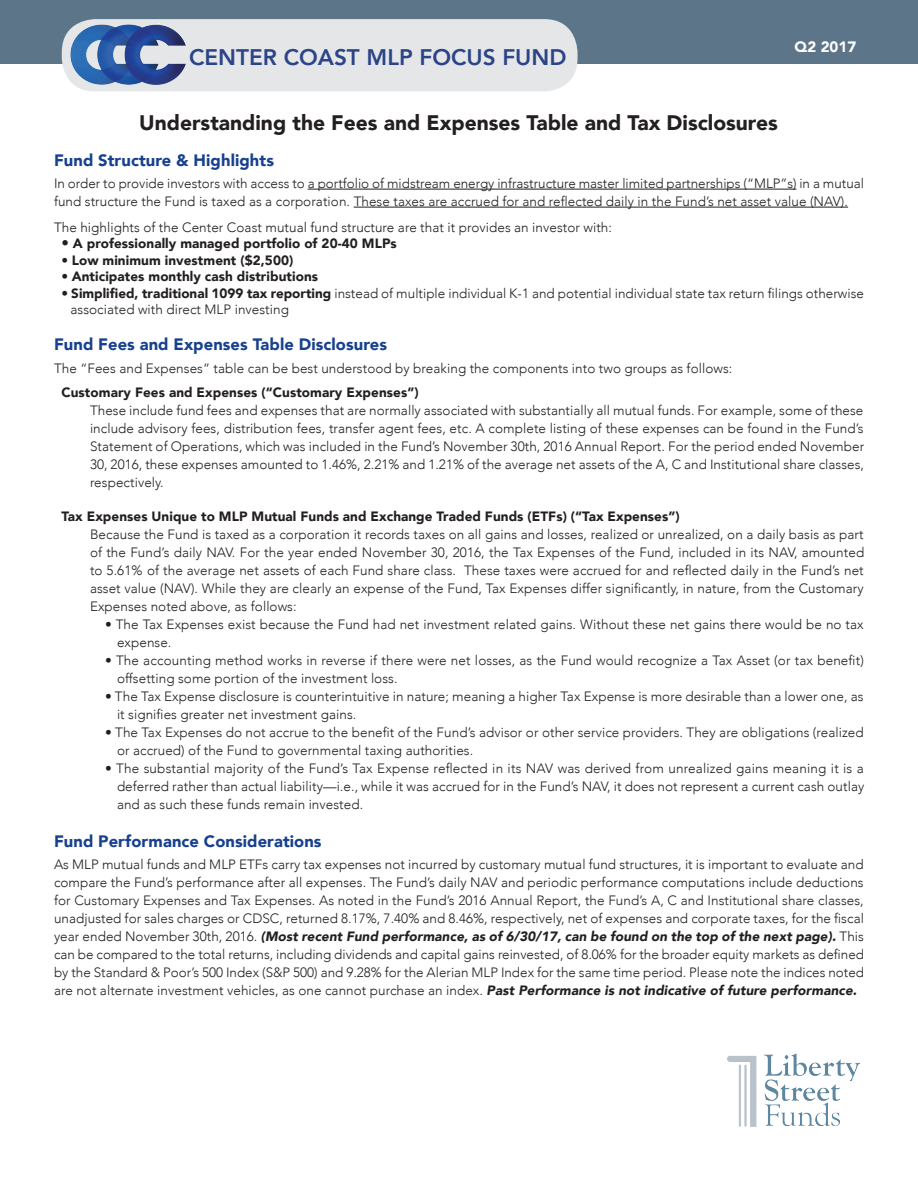
<style>
.page{position:relative;width:918px;height:1188px;background:#fff}
.page>*{position:absolute;margin:0;border:0;box-sizing:border-box;transform-origin:0 0}
.t1{font:800 22.5px "Avenir";color:#2b4488}
.t2{font:900 21px "Avenir";color:#231f20}
.t3{font:900 16.5px "Avenir";letter-spacing:.005em;color:#17418e}
.t4{font:900 15px "Avenir";color:#fff}
.t5{font:300 13.5px/18px "Avenir";letter-spacing:.005em;color:#231f20}
.t6{font:900 13.5px "Avenir";letter-spacing:.005em;color:#231f20}
.s1{font-weight:300;font-size:15px}
.s2{font-weight:300}
.s3{font-weight:900}
.s4{font-weight:900;font-style:italic}
</style>
<div class="page">
<hr style="left:308px;top:189px;width:488px;height:1px;background:#231f20">
<hr style="left:354px;top:207px;width:494px;height:1px;background:#231f20">
<div style="left:0;top:0;width:918px;height:64px;background:#5d7589"></div>
<div style="left:62px;top:19px;width:516px;height:72px;background:#e5e6e7;border-radius:33px"></div>
<img style="left:67px;top:23px;width:119px;height:62px">
<img style="left:728px;top:1053px;width:131px;height:74px">
<p class="t1" style="left:189px;top:40px;width:379px">CENTER COAST MLP FOCUS FUND</p>
<p class="t4" style="left:795px;top:34px;width:63px">Q2 2017</p>
<p class="t2" style="left:139px;top:104px;width:640px">Understanding the Fees and Expenses Table and Tax Disclosures</p>
<p class="t3" style="left:54px;top:146px;width:222px">Fund Structure &amp; Highlights</p>
<p class="t5" style="left:54px;top:174px;width:812px">In order to provide investors with access to a portfolio of midstream energy infrastructure master limited partnerships (“MLP”s) in a mutual fund structure the Fund is taxed as a corporation. These taxes are accrued for and reflected daily in the Fund’s net asset value (NAV).</p>
<p class="t5" style="left:54px;top:218px;width:560px">The highlights of the Center Coast mutual fund structure are that it provides an investor with:</p>
<p class="t6" style="left:62px;top:232px;width:337px"><span class="s1">•</span> A professionally managed portfolio of 20-40 MLPs</p>
<p class="t6" style="left:62px;top:248px;width:233px"><span class="s2">•</span> Low minimum investment ($2,500)</p>
<p class="t6" style="left:62px;top:265px;width:258px"><span class="s2">•</span> Anticipates monthly cash distributions</p>
<p class="t5" style="left:70px;top:285px;width:795px;line-height:16.5px;text-indent:-9px">• <span class="s3">Simplified, traditional 1099 tax reporting</span> instead of multiple individual K-1 and potential individual state tax return filings otherwise associated with direct MLP investing</p>
<p class="t3" style="left:54px;top:330px;width:335px">Fund Fees and Expenses Table Disclosures</p>
<p class="t5" style="left:54px;top:359px;width:680px">The “Fees and Expenses” table can be best understood by breaking the components into two groups as follows:</p>
<p class="t6" style="left:62px;top:380px;width:359px">Customary Fees and Expenses (“Customary Expenses”)</p>
<p class="t5" style="left:90px;top:401px;width:776px;text-align:justify">These include fund fees and expenses that are normally associated with substantially all mutual funds. For example, some of these include advisory fees, distribution fees, transfer agent fees, etc. A complete listing of these expenses can be found in the Fund’s Statement of Operations, which was included in the Fund’s November 30th, 2016 Annual Report. For the period ended November 30, 2016, these expenses amounted to 1.46%, 2.21% and 1.21% of the average net assets of the A, C and Institutional share classes, respectively.</p>
<p class="t6" style="left:62px;top:505px;width:620px">Tax Expenses Unique to MLP Mutual Funds and Exchange Traded Funds (ETFs) (“Tax Expenses”)</p>
<p class="t5" style="left:90px;top:525px;width:776px;text-align:justify">Because the Fund is taxed as a corporation it records taxes on all gains and losses, realized or unrealized, on a daily basis as part of the Fund’s daily NAV. For the year ended November 30, 2016, the Tax Expenses of the Fund, included in its NAV, amounted to 5.61% of the average net assets of each Fund share class. These taxes were accrued for and reflected daily in the Fund’s net asset value (NAV). While they are clearly an expense of the Fund, Tax Expenses differ significantly, in nature, from the Customary Expenses noted above, as follows:</p>
<p class="t5" style="left:117px;top:615px;width:748px;text-indent:-12px">• The Tax Expenses exist because the Fund had net investment related gains. Without these net gains there would be no tax expense.</p>
<p class="t5" style="left:117px;top:651px;width:748px;text-indent:-12px">• The accounting method works in reverse if there were net losses, as the Fund would recognize a Tax Asset (or tax benefit) offsetting some portion of the investment loss.</p>
<p class="t5" style="left:117px;top:687px;width:748px;text-indent:-12px">• The Tax Expense disclosure is counterintuitive in nature; meaning a higher Tax Expense is more desirable than a lower one, as it signifies greater net investment gains.</p>
<p class="t5" style="left:117px;top:723px;width:748px;text-indent:-12px">• The Tax Expenses do not accrue to the benefit of the Fund’s advisor or other service providers. They are obligations (realized or accrued) of the Fund to governmental taxing authorities.</p>
<p class="t5" style="left:117px;top:759px;width:749px;text-align:justify;text-indent:-12px">• The substantial majority of the Fund’s Tax Expense reflected in its NAV was derived from unrealized gains meaning it is a deferred rather than actual liability—i.e., while it was accrued for in the Fund’s NAV, it does not represent a current cash outlay and as such these funds remain invested.</p>
<p class="t3" style="left:54px;top:827px;width:269px">Fund Performance Considerations</p>
<p class="t5" style="left:54px;top:855px;width:812px;text-align:justify">As MLP mutual funds and MLP ETFs carry tax expenses not incurred by customary mutual fund structures, it is important to evaluate and compare the Fund’s performance after all expenses. The Fund’s daily NAV and periodic performance computations include deductions for Customary Expenses and Tax Expenses. As noted in the Fund’s 2016 Annual Report, the Fund’s A, C and Institutional share classes, unadjusted for sales charges or CDSC, returned 8.17%, 7.40% and 8.46%, respectively, net of expenses and corporate taxes, for the fiscal year ended November 30th, 2016. <span class="s4">(Most recent Fund performance, as of 6/30/17, can be found on the top of the next page).</span> This can be compared to the total returns, including dividends and capital gains reinvested, of 8.06% for the broader equity markets as defined by the Standard &amp; Poor’s 500 Index (S&amp;P 500) and 9.28% for the Alerian MLP Index for the same time period. Please note the indices noted are not alternate investment vehicles, as one cannot purchase an index. <span class="s4">Past Performance is not indicative of future performance.</span></p>
</div>
